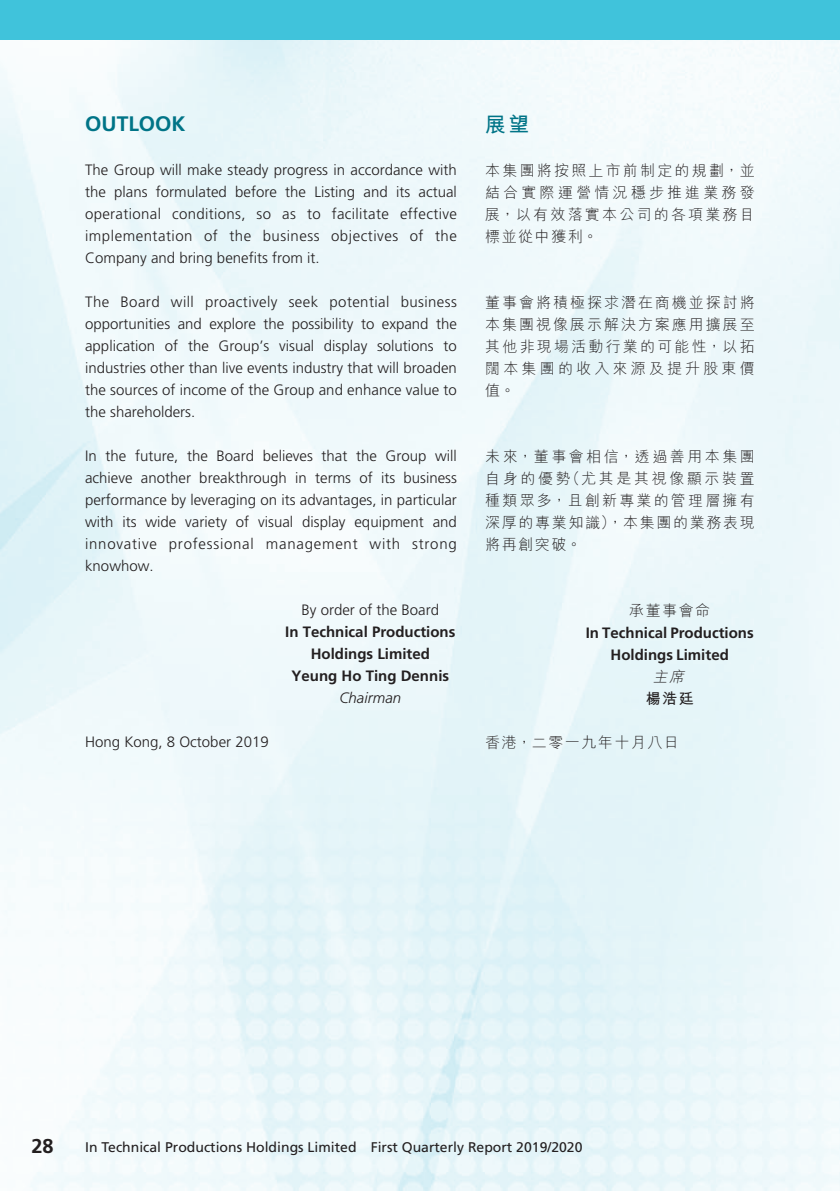
<style>
.page{position:relative;width:840px;height:1191px;background:#fff}
.page>*{position:absolute;margin:0;border:0;box-sizing:border-box;transform-origin:0 0}
.t1{font:700 21px "Frutiger LT Std";color:#007487}
.t2{font:700 21px "M Hei HK";color:#007487}
.t3{font:700 20px "Frutiger LT Std";color:#231f20}
.t4{font:300 15px/22px "Frutiger LT Std";color:#231f20;text-align:justify}
.t5{font:300 15px/22px "M Hei HK";letter-spacing:.145em;color:#231f20;text-align:justify}
.t6{font:700 15px/22px "Frutiger LT Std";color:#231f20;text-align:center}
.t7{font:300 15px "M Hei HK";letter-spacing:.1em;color:#231f20}
.t8{font:italic 300 15px "Frutiger LT Std";color:#231f20}
.t9{font:700 15px "M Hei HK";color:#231f20}
.t10{font:italic 300 15px "M Hei HK";color:#231f20}
.t11{font:14px "Frutiger LT Std";color:#231f20}
</style>
<div class="page">
<div style="left:0;top:0;width:839px;height:40px;background:#40c3db"></div>
<h1 class="t1" style="left:85px;top:115px;width:102px">OUTLOOK</h1>
<p class="t4" style="left:85px;top:160px;width:373px">The Group will make steady progress in accordance with the plans formulated before the Listing and its actual operational conditions, so as to facilitate effective implementation of the business objectives of the Company and bring benefits from it.</p>
<p class="t4" style="left:85px;top:292px;width:373px">The Board will proactively seek potential business opportunities and explore the possibility to expand the application of the Group’s visual display solutions to industries other than live events industry that will broaden the sources of income of the Group and enhance value to the shareholders.</p>
<p class="t4" style="left:85px;top:446px;width:373px">In the future, the Board believes that the Group will achieve another breakthrough in terms of its business performance by leveraging on its advantages, in particular with its wide variety of visual display equipment and innovative professional management with strong knowhow.</p>
<p class="t4" style="left:301px;top:600px;width:139px">By order of the Board</p>
<p class="t6" style="left:285px;top:622px;width:172px">In Technical Productions<br>Holdings Limited<br>Yeung Ho Ting Dennis</p>
<p class="t8" style="left:339px;top:692px;width:63px">Chairman</p>
<p class="t4" style="left:85px;top:732px;width:185px">Hong Kong, 8 October 2019</p>
<h1 class="t2" style="left:485px;top:116px;width:46px">展望</h1>
<p class="t5" style="left:485px;top:162px;width:271px">本集團將按照上市前制定的規劃，並結合實際運營情況穩步推進業務發展，以有效落實本公司的各項業務目標並從中獲利。</p>
<p class="t5" style="left:485px;top:294px;width:271px">董事會將積極探求潛在商機並探討將本集團視像展示解決方案應用擴展至其他非現場活動行業的可能性，以拓闊本集團的收入來源及提升股東價值。</p>
<p class="t5" style="left:485px;top:448px;width:271px">未來，董事會相信，透過善用本集團自身的優勢（尤其是其視像顯示裝置種類眾多，且創新專業的管理層擁有深厚的專業知識），本集團的業務表現將再創突破。</p>
<p class="t5" style="left:628px;top:602px;width:82px">承董事會命</p>
<p class="t6" style="left:585px;top:623px;width:169px">In Technical Productions<br>Holdings Limited</p>
<p class="t10" style="left:652px;top:671px;width:36px">主席</p>
<p class="t9" style="left:645px;top:693px;width:49px">楊浩廷</p>
<p class="t7" style="left:485px;top:737px;width:195px">香港，二零一九年十月八日</p>
<h2 class="t3" style="left:31px;top:1138px;width:24px">28</h2>
<p class="t11" style="left:85px;top:1141px;width:498px">In Technical Productions Holdings Limited First Quarterly Report 2019/2020</p>
</div>
